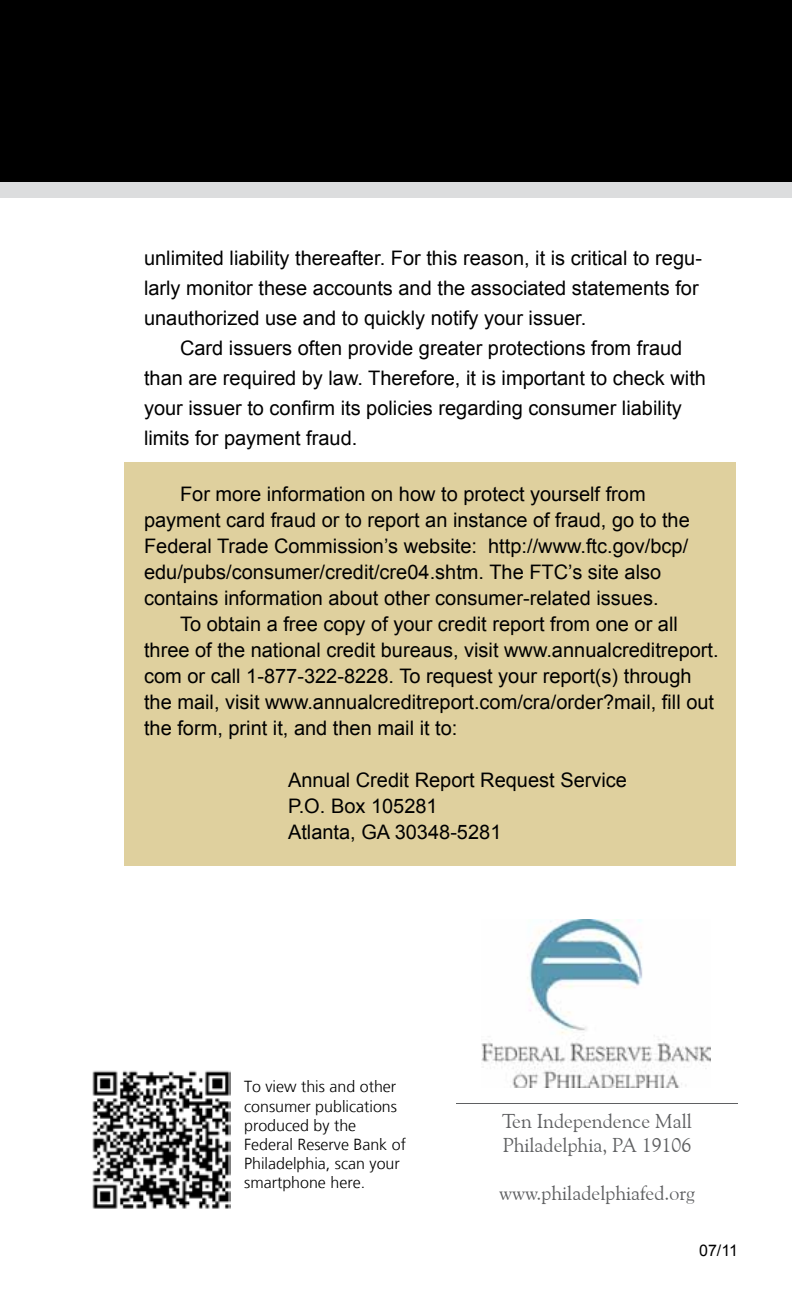
<style>
.page{position:relative;width:792px;height:1296px;background:#fff}
.page>*{position:absolute;margin:0;border:0;box-sizing:border-box;transform-origin:0 0}
.t1{font:20px/26px "Arial";color:#000}
.t2{font:20px/24px "Goudy Old Style BT";color:#5f6062}
.t3{font:300 16px/19.2px "Frutiger LT";color:#000}
.t4{font:16px "Arial";color:#000}
</style>
<div class="page">
<div style="left:0;top:0;width:792px;height:198px;background:#dcddde"></div>
<div style="left:0;top:0;width:792px;height:182px;background:#000"></div>
<div style="left:124px;top:462px;width:612px;height:403px;background:#dfd09e"></div>
<hr style="left:456px;top:1103px;width:282px;height:1px;background:#5f6062">
<img style="left:481px;top:920px;width:230px;height:168px">
<img style="left:92px;top:1070px;width:139px;height:139px">
<p class="t1" style="left:144px;top:244px;width:559px;line-height:30px">unlimited liability thereafter. For this reason, it is critical to regu&shy;larly monitor these accounts and the associated statements for unauthorized use and to quickly notify your issuer.</p>
<p class="t1" style="left:144px;top:334px;width:564px;line-height:30px;text-indent:36px">Card issuers often provide greater protections from fraud than are required by law. Therefore, it is important to check with your issuer to confirm its policies regarding consumer liability limits for payment fraud.</p>
<p class="t1" style="left:144px;top:482px;width:547px;text-indent:36px">For more information on how to protect yourself from payment card fraud or to report an instance of fraud, go to the Federal Trade Commission’s website: http://www.ftc.gov/bcp/ edu/pubs/consumer/credit/cre04.shtm. The FTC’s site also contains information about other consumer-related issues.</p>
<p class="t1" style="left:144px;top:612px;width:576px;text-indent:36px">To obtain a free copy of your credit report from one or all three of the national credit bureaus, visit www.annualcreditreport. com or call 1-877-322-8228. To request your report(s) through the mail, visit www.annualcreditreport.com/cra/order?mail, fill out the form, print it, and then mail it to:</p>
<p class="t1" style="left:288px;top:768px;width:341px">Annual Credit Report Request Service<br>P.O. Box 105281<br>Atlanta, GA 30348-5281</p>
<p class="t3" style="left:244px;top:1078px;width:163px">To view this and other consumer publications produced by the<br>Federal Reserve Bank of<br>Philadelphia, scan your smartphone here.</p>
<p class="t2" style="left:502px;top:1109px;width:192px">Ten Independence Mall<br>Philadelphia, PA 19106</p>
<p class="t2" style="left:499px;top:1181px;width:197px">www.philadelphiafed.org</p>
<p class="t4" style="left:699px;top:1240px;width:40px">07/11</p>
</div>
